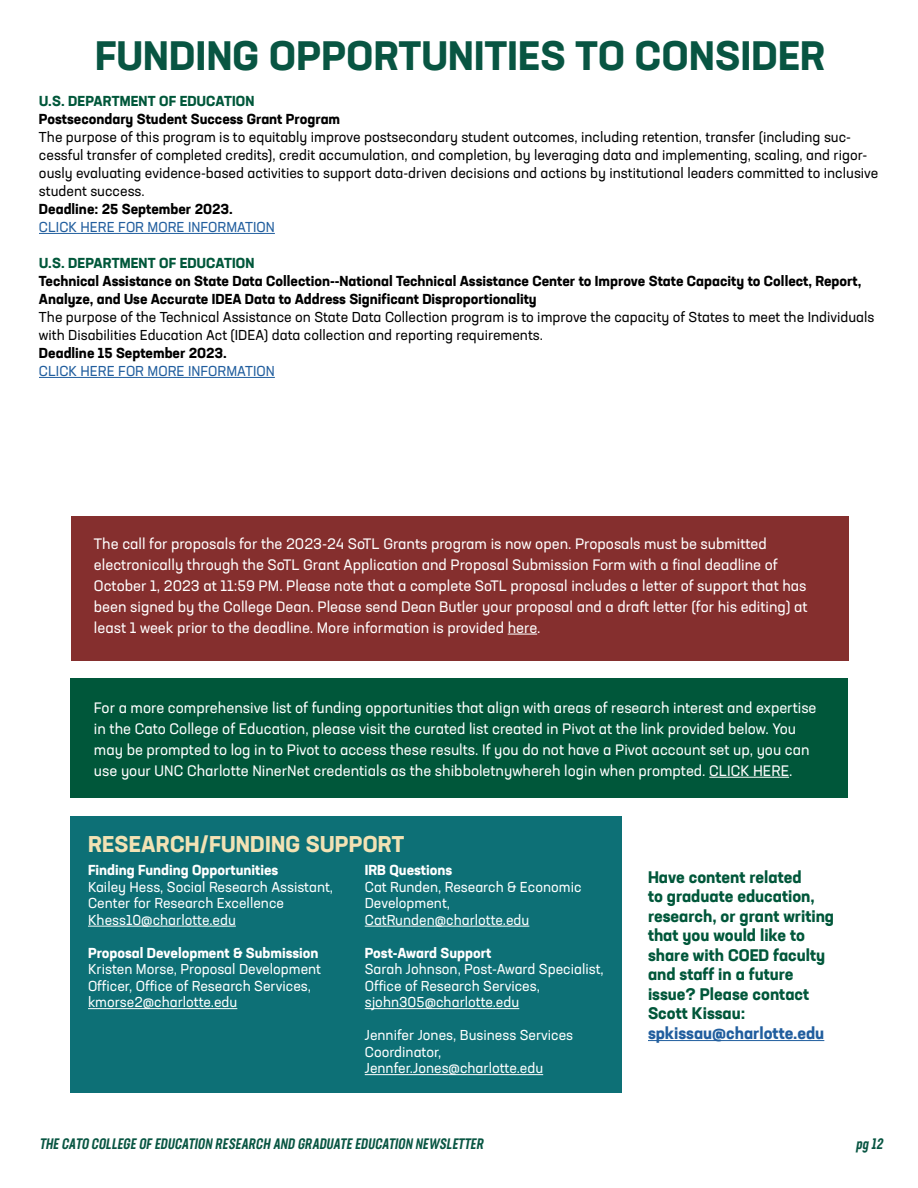
<style>
.page{position:relative;width:918px;height:1188px;background:#fff}
.page>*{position:absolute;margin:0;border:0;box-sizing:border-box;transform-origin:0 0}
.t1{font:700 40.5px "Neusa Next Std";letter-spacing:.01em;color:#085542}
.t2{font:700 22.5px "Neusa Next Std";letter-spacing:.01em;color:#f2e2b4}
.t3{font:700 16.5px/19.5px "Neusa Next Std";color:#00573a}
.t4{font:700 16.5px "Neusa Next Std";color:#215e9e}
.t5{font:15px/21px "Neusa Next Std";color:#fff}
.t6{font:italic 500 15px "Neusa Next Std Compact";color:#085542}
.t7{font:14.25px/18px "Neusa Next Std";color:#000}
.t8{font:14.25px/16.5px "Neusa Next Std";color:#fff}
.t9{font:700 14.25px/18px "Neusa Next Std";color:#000}
.t10{font:700 14.25px "Neusa Next Std";color:#fff}
.t11{font:14.25px "Neusa Next Std";color:#215e9e}
.t12{font:700 14.25px "Neusa Next Std";letter-spacing:.01em;color:#00573a}
</style>
<div class="page">
<hr style="left:39px;top:233px;width:236px;height:1px;background:#215e9e">
<hr style="left:39px;top:377px;width:236px;height:1px;background:#215e9e">
<div style="left:70px;top:679px;width:778px;height:119px;background:#00573a"></div>
<hr style="left:709px;top:777px;width:80px;height:1px;background:#fff">
<div style="left:70px;top:816px;width:552px;height:277px;background:#0d7076"></div>
<hr style="left:88px;top:926px;width:148px;height:1px;background:#fff">
<hr style="left:88px;top:1008px;width:149px;height:1px;background:#fff">
<hr style="left:365px;top:926px;width:164px;height:1px;background:#fff">
<hr style="left:365px;top:1008px;width:154px;height:1px;background:#fff">
<hr style="left:365px;top:1074px;width:178px;height:1px;background:#fff">
<hr style="left:648px;top:1040px;width:176px;height:1px;background:#215e9e">
<div style="left:71px;top:516px;width:778px;height:145px;background:#852f2e"></div>
<svg style="left:508px;top:634px;width:29px;height:1px"></svg>
<h1 class="t1" style="left:95px;top:30px;width:732px">FUNDING OPPORTUNITIES TO CONSIDER</h1>
<p class="t12" style="left:39px;top:92px;width:217px">U.S. DEPARTMENT OF EDUCATION</p>
<p class="t9" style="left:39px;top:110px;width:303px">Postsecondary Student Success Grant Program</p>
<p class="t7" style="left:39px;top:128px;width:841px">The purpose of this program is to equitably improve postsecondary student outcomes, including retention, transfer (including suc&shy;cessful transfer of completed credits), credit accumulation, and completion, by leveraging data and implementing, scaling, and rigor&shy;ously evaluating evidence-based activities to support data-driven decisions and actions by institutional leaders committed to inclusive student success.</p>
<p class="t9" style="left:39px;top:200px;width:195px">Deadline: 25 September 2023.</p>
<p class="t11" style="left:39px;top:218px;width:237px">CLICK HERE FOR MORE INFORMATION</p>
<p class="t12" style="left:39px;top:254px;width:217px">U.S. DEPARTMENT OF EDUCATION</p>
<p class="t9" style="left:39px;top:272px;width:824px">Technical Assistance on State Data Collection--National Technical Assistance Center to Improve State Capacity to Collect, Report,<br>Analyze, and Use Accurate IDEA Data to Address Significant Disproportionality</p>
<p class="t7" style="left:39px;top:308px;width:837px">The purpose of the Technical Assistance on State Data Collection program is to improve the capacity of States to meet the Individuals with Disabilities Education Act (IDEA) data collection and reporting requirements.</p>
<p class="t9" style="left:39px;top:344px;width:189px">Deadline 15 September 2023.</p>
<p class="t11" style="left:39px;top:362px;width:237px">CLICK HERE FOR MORE INFORMATION</p>
<p class="t5" style="left:94px;top:533px;width:715px">The call for proposals for the 2023-24 SoTL Grants program is now open. Proposals must be submitted electronically through the SoTL Grant Application and Proposal Submission Form with a final deadline of October 1, 2023 at 11:59 PM. Please note that a complete SoTL proposal includes a letter of support that has been signed by the College Dean. Please send Dean Butler your proposal and a draft letter (for his editing) at least 1 week prior to the deadline. More information is provided here.</p>
<p class="t5" style="left:94px;top:697px;width:724px">For a more comprehensive list of funding opportunities that align with areas of research interest and expertise in the Cato College of Education, please visit the curated list created in Pivot at the link provided below. You may be prompted to log in to Pivot to access these results. If you do not have a Pivot account set up, you can use your UNC Charlotte NinerNet credentials as the shibboletnywhereh login when prompted. CLICK HERE.</p>
<h2 class="t2" style="left:88px;top:830px;width:318px">RESEARCH/FUNDING SUPPORT</h2>
<p class="t10" style="left:88px;top:861px;width:192px">Finding Funding Opportunities</p>
<p class="t8" style="left:88px;top:878px;width:247px">Kailey Hess, Social Research Assistant,<br>Center for Research Excellence<br>Khess10@charlotte.edu</p>
<p class="t10" style="left:88px;top:943px;width:232px">Proposal Development &amp; Submission</p>
<p class="t8" style="left:88px;top:961px;width:235px">Kristen Morse, Proposal Development<br>Officer, Office of Research Services, kmorse2@charlotte.edu</p>
<p class="t10" style="left:365px;top:861px;width:89px">IRB Questions</p>
<p class="t8" style="left:365px;top:878px;width:218px">Cat Runden, Research &amp; Economic<br>Development,<br>CatRunden@charlotte.edu</p>
<p class="t10" style="left:365px;top:943px;width:128px">Post-Award Support</p>
<p class="t8" style="left:365px;top:961px;width:240px">Sarah Johnson, Post-Award Specialist,<br>Office of Research Services, sjohn305@charlotte.edu</p>
<p class="t8" style="left:365px;top:1027px;width:210px">Jennifer Jones, Business Services<br>Coordinator,<br>Jennfer.Jones@charlotte.edu</p>
<p class="t3" style="left:648px;top:867px;width:188px">Have content related<br>to graduate education, research, or grant writing that you would like to share with COED faculty and staff in a future issue? Please contact<br>Scott Kissau:</p>
<p class="t4" style="left:648px;top:1022px;width:178px">spkissau@charlotte.edu</p>
<p class="t6" style="left:39px;top:1134px;width:448px">THE CATO COLLEGE OF EDUCATION RESEARCH AND GRADUATE EDUCATION NEWSLETTER</p>
<p class="t6" style="left:856px;top:1134px;width:31px">pg 12</p>
</div>
